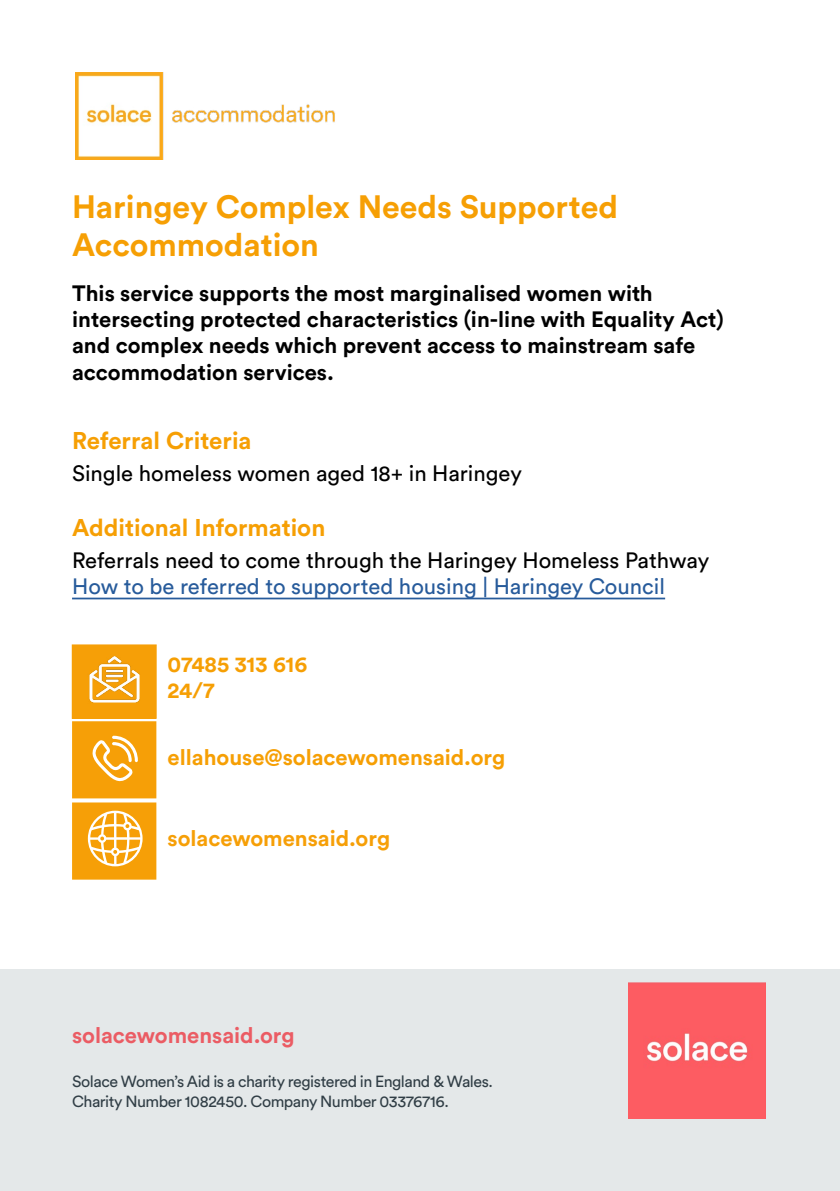
<style>
.page{position:relative;width:840px;height:1191px;background:#fff}
.page>*{position:absolute;margin:0;border:0;box-sizing:border-box;transform-origin:0 0}
.t1{font:700 32px/38.4px "Circular Std";color:#f69f04}
.t2{font:700 24px "Circular Std";color:#f69f04}
.t3{font:700 22px/26.4px "Circular Std";color:#000}
.t4{font:22px "Circular Std";color:#000}
.t5{font:22px "Circular Std";color:#275b9b}
.t6{font:700 22px/26.4px "Circular Std";color:#f69f04}
.t7{font:700 22px "Circular Std";color:#f69f07}
.t8{font:700 22px "Circular Std";color:#eb5c64}
.t9{font:16px/20px "Circular Std";letter-spacing:-.03em;color:#313e46}
</style>
<div class="page">
<img style="left:75px;top:72px;width:260px;height:88px">
<hr style="left:72px;top:597px;width:592px;height:2px;background:#275b9b">
<div style="left:72px;top:721px;width:84px;height:77px;background:#f69f07;border:2px solid #f69f07"></div>
<svg style="left:92px;top:735px;width:46px;height:46px"></svg>
<img style="left:75px;top:647px;width:79px;height:69px">
<div style="left:72px;top:645px;width:84px;height:73px;border:1px solid #f69f07"></div>
<div style="left:72px;top:802px;width:84px;height:77px;background:#f69f07;border:2px solid #f69f07"></div>
<svg style="left:88px;top:810px;width:54px;height:56px"></svg>
<div style="left:0;top:969px;width:839px;height:222px;background:#e4e8e9"></div>
<img style="left:628px;top:982px;width:136px;height:137px">
<h1 class="t1" style="left:72px;top:187px;width:547px">Haringey Complex Needs Supported<br>Accommodation</h1>
<p class="t3" style="left:72px;top:279px;width:652px">This service supports the most marginalised women with intersecting protected characteristics (in-line with Equality Act) and complex needs which prevent access to mainstream safe accommodation services.</p>
<p class="t2" style="left:72px;top:425px;width:181px">Referral Criteria</p>
<p class="t4" style="left:72px;top:460px;width:451px">Single homeless women aged 18+ in Haringey</p>
<p class="t2" style="left:72px;top:512px;width:255px">Additional Information</p>
<p class="t4" style="left:72px;top:547px;width:638px">Referrals need to come through the Haringey Homeless Pathway</p>
<p class="t5" style="left:72px;top:573px;width:594px">How to be referred to supported housing | Haringey Council</p>
<p class="t6" style="left:167px;top:650px;width:141px">07485 313 616<br>24/7</p>
<p class="t6" style="left:167px;top:744px;width:339px">ellahouse@solacewomensaid.org</p>
<p class="t7" style="left:167px;top:824px;width:224px">solacewomensaid.org</p>
<p class="t8" style="left:72px;top:1021px;width:224px">solacewomensaid.org</p>
<p class="t9" style="left:72px;top:1070px;width:422px">Solace Women’s Aid is a charity registered in England &amp; Wales.<br>Charity Number 1082450. Company Number 03376716.</p>
</div>
